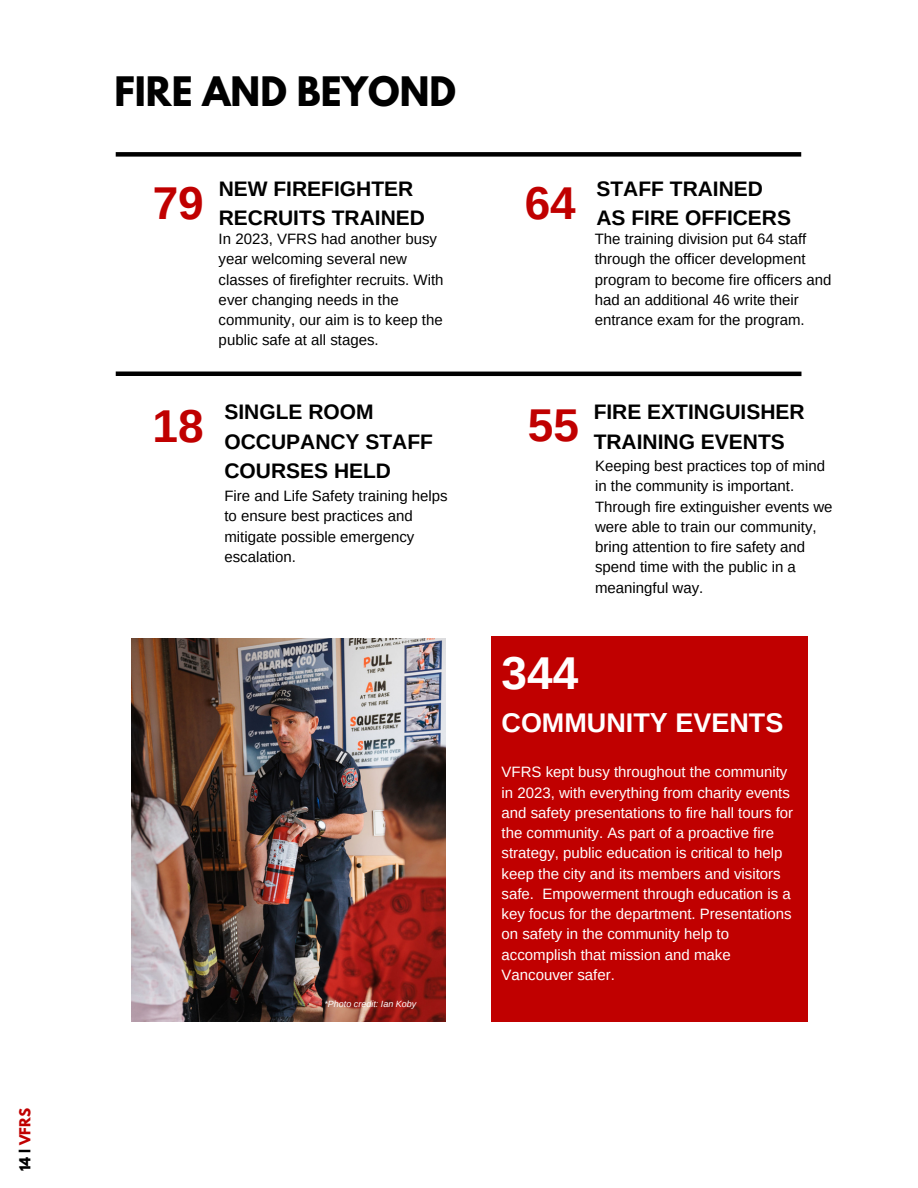
<style>
.page{position:relative;width:918px;height:1188px;background:#fff}
.page>*{position:absolute;margin:0;border:0;box-sizing:border-box;transform-origin:0 0}
.t1{font:700 46.05px "Arimo";color:#c00000}
.t2{font:700 46.05px "Arimo";color:#fff}
.t3{font:700 36px "League Spartan";color:#000}
.t4{font:700 27px "Arimo";color:#fff}
.t5{font:700 21px/29.2px "Arimo";color:#000}
.t6{font:15px/20.2px "Arimo";color:#000}
.t7{font:15px/20.2px "Arimo";color:#fff}
.t8{font:700 13.5px "League Spartan";color:#c00000}
.t9{font:italic 9px "Arimo";color:#fff}
.s1{color:#000}
</style>
<div class="page">
<div style="left:116px;top:152px;width:685px;height:5px;background:#000"></div>
<hr style="left:116px;top:372px;width:685px;height:4px;background:#000">
<div style="left:491px;top:636px;width:317px;height:385px;background:#c00000"></div>
<img style="left:132px;top:638px;width:314px;height:384px">
<h4 class="t8" style="left:18px;top:1171px;width:64px;rotate:-90deg"><span class="s1">14 l</span> VFRS</h4>
<h5 class="t3" style="left:114px;top:74px;width:343px">FIRE AND BEYOND</h5>
<h3 class="t1" style="left:153px;top:177px;width:53px">79</h3>
<h1 class="t5" style="left:219px;top:174px;width:208px">NEW FIREFIGHTER<br>RECRUITS TRAINED</h1>
<p class="t6" style="left:219px;top:229px;width:226px">In 2023, VFRS had another busy year welcoming several new classes of firefighter recruits. With ever changing needs in the community, our aim is to keep the public safe at all stages.</p>
<p class="t1" style="left:525px;top:177px;width:53px">64</p>
<h3 class="t5" style="left:596px;top:174px;width:196px">STAFF TRAINED<br>AS FIRE OFFICERS</h3>
<h5 class="t6" style="left:595px;top:229px;width:238px">The training division put 64 staff through the officer development program to become fire officers and had an additional 46 write their entrance exam for the program.</h5>
<h5 class="t5" style="left:224px;top:397px;width:210px">SINGLE ROOM<br>OCCUPANCY STAFF<br>COURSES HELD</h5>
<p class="t6" style="left:224px;top:486px;width:225px">Fire and Life Safety training helps to ensure best practices and mitigate possible emergency escalation.</p>
<p class="t1" style="left:153px;top:401px;width:53px">18</p>
<h2 class="t1" style="left:528px;top:400px;width:53px">55</h2>
<p class="t5" style="left:594px;top:397px;width:213px">FIRE EXTINGUISHER<br>TRAINING EVENTS</p>
<h3 class="t6" style="left:595px;top:456px;width:239px">Keeping best practices top of mind in the community is important.<br>Through fire extinguisher events we were able to train our community, bring attention to fire safety and spend time with the public in a meaningful way.</h3>
<p class="t9" style="left:324px;top:999px;width:93px">*Photo credit: Ian Koby</p>
<h5 class="t2" style="left:502px;top:647px;width:78px">344</h5>
<h5 class="t4" style="left:502px;top:708px;width:283px">COMMUNITY EVENTS</h5>
<p class="t7" style="left:502px;top:762px;width:293px">VFRS kept busy throughout the community in 2023, with everything from charity events and safety presentations to fire hall tours for the community. As part of a proactive fire strategy, public education is critical to help keep the city and its members and visitors safe. Empowerment through education is a key focus for the department. Presentations on safety in the community help to accomplish that mission and make Vancouver safer.</p>
</div>
